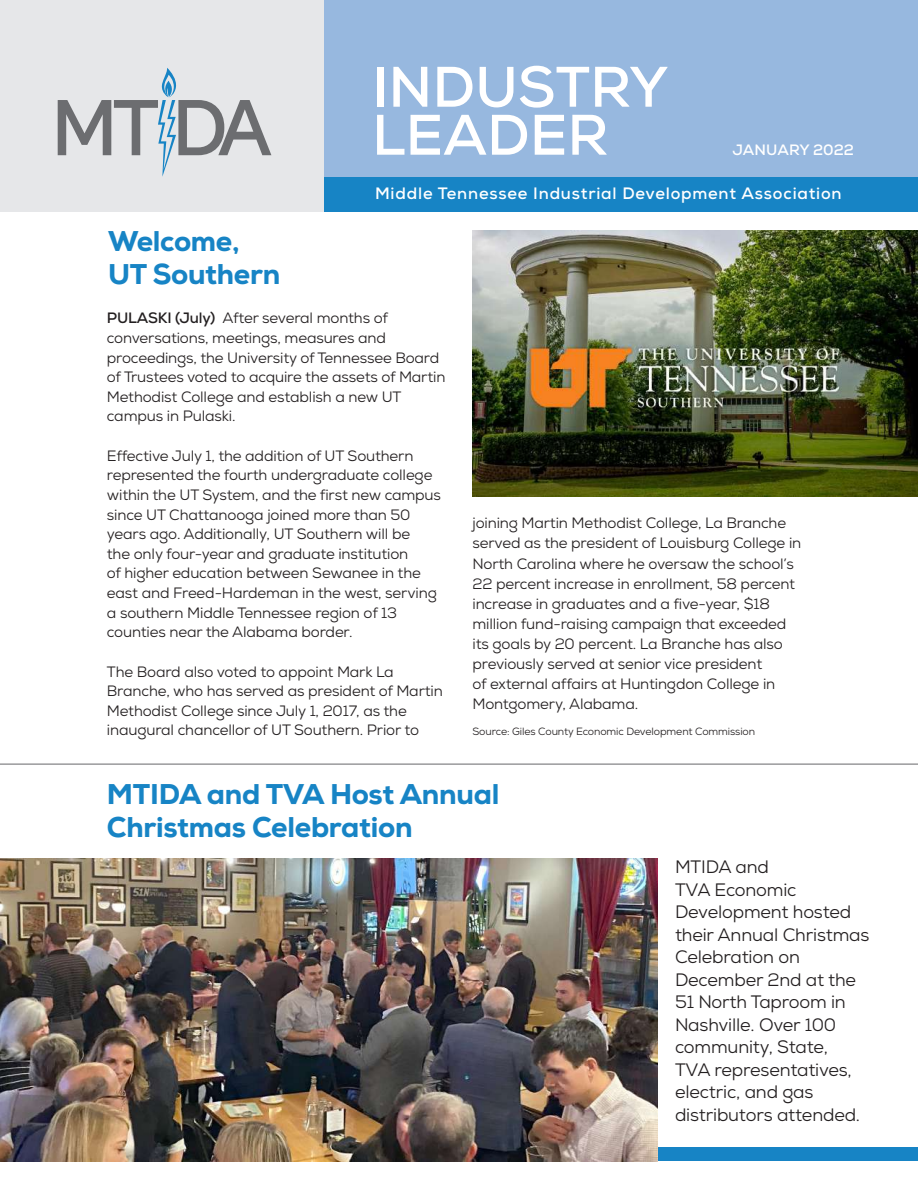
<style>
.page{position:relative;width:918px;height:1188px;background:#fff}
.page>*{position:absolute;margin:0;border:0;box-sizing:border-box;transform-origin:0 0}
.t1{font:700 57px/48px "Nexa";color:#fff}
.t2{font:800 28.5px/33px "Nexa";letter-spacing:-.01em;color:#1784c5}
.t3{font:18px/22.5px "Nexa";letter-spacing:-.01em;color:#231f20}
.t4{font:700 16.5px "Nexa";letter-spacing:.05em;color:#fff}
.t5{font:15px/19.6px "Nexa";letter-spacing:-.01em;color:#231f20}
.t6{font:700 15px "Nexa";color:#fff}
.t7{font:10.5px "Nexa";letter-spacing:-.01em;color:#231f20}
.s1{font-weight:700}
</style>
<div class="page">
<div style="left:324px;top:0;width:594px;height:177px;background:#97b8df"></div>
<div style="left:324px;top:177px;width:594px;height:35px;background:#1784c5"></div>
<div style="left:0;top:0;width:324px;height:212px;background:#e6e7e9"></div>
<svg style="left:58px;top:68px;width:213px;height:109px"></svg>
<div style="left:325px;top:1148px;width:593px;height:13px;background:#1784c5"></div>
<img style="left:472px;top:230px;width:446px;height:267px">
<img style="left:0;top:858px;width:657px;height:303px">
<hr style="left:0;top:764px;width:918px;height:1px;background:#77777a">
<h2 class="t2" style="left:108px;top:225px;width:174px">Welcome,<br>UT Southern</h2>
<h1 class="t1" style="left:372px;top:63px;width:298px">INDUSTRY<br>LEADER</h1>
<p class="t4" style="left:375px;top:183px;width:468px">Middle Tennessee Industrial Development Association</p>
<p class="t6" style="left:732px;top:140px;width:123px">JANUARY 2022</p>
<p class="t5" style="left:107px;top:308px;width:340px"><span class="s1">PULASKI (July)</span> After several months of conversations, meetings, measures and proceedings, the University of Tennessee Board of Trustees voted to acquire the assets of Martin Methodist College and establish a new UT campus in Pulaski.</p>
<p class="t5" style="left:107px;top:446px;width:336px">Effective July 1, the addition of UT Southern represented the fourth undergraduate college within the UT System, and the first new campus since UT Chattanooga joined more than 50 years ago. Additionally, UT Southern will be<br>the only four-year and graduate institution<br>of higher education between Sewanee in the east and Freed-Hardeman in the west, serving a southern Middle Tennessee region of 13 counties near the Alabama border.</p>
<p class="t5" style="left:107px;top:662px;width:337px">The Board also voted to appoint Mark La Branche, who has served as president of Martin Methodist College since July 1, 2017, as the inaugural chancellor of UT Southern. Prior to</p>
<p class="t5" style="left:472px;top:513px;width:330px;line-height:20.1px">joining Martin Methodist College, La Branche served as the president of Louisburg College in North Carolina where he oversaw the school’s 22 percent increase in enrollment, 58 percent increase in graduates and a five-year, $18 million fund-raising campaign that exceeded its goals by 20 percent. La Branche has also previously served at senior vice president<br>of external affairs at Huntingdon College in Montgomery, Alabama.</p>
<p class="t7" style="left:472px;top:725px;width:284px">Source: Giles County Economic Development Commission</p>
<h2 class="t2" style="left:107px;top:778px;width:394px">MTIDA and TVA Host Annual<br>Christmas Celebration</h2>
<p class="t3" style="left:675px;top:856px;width:196px">MTIDA and<br>TVA Economic<br>Development hosted their Annual Christmas<br>Celebration on<br>December 2nd at the<br>51 North Taproom in<br>Nashville. Over 100 community, State,<br>TVA representatives, electric, and gas distributors attended.</p>
</div>
